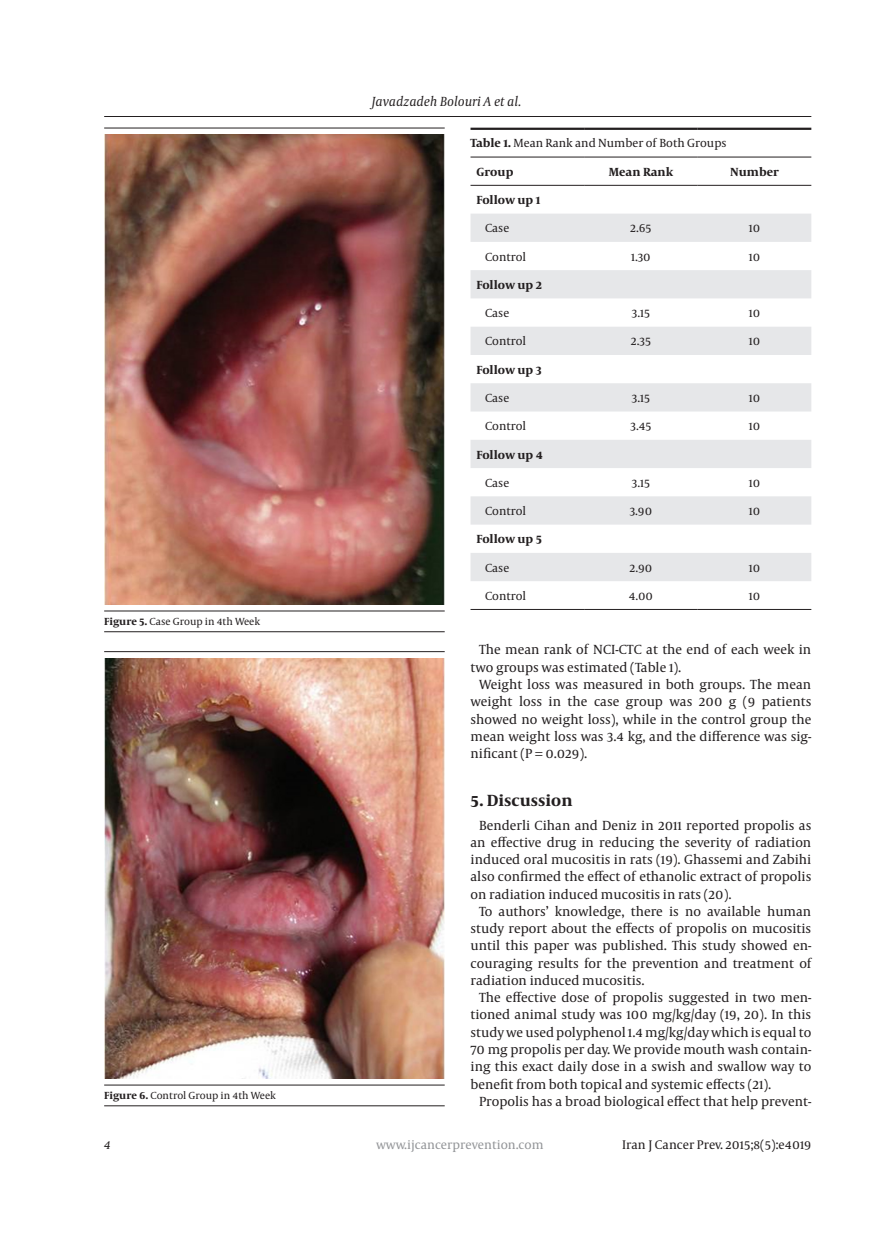
<style>
.page{position:relative;width:893px;height:1234px;background:#fff}
.page>*{position:absolute;margin:0;border:0;box-sizing:border-box;transform-origin:0 0}
.t1{font:700 16.5px "Capitolium News";color:#231f20}
.t2{font:13.5px/17.2px "Capitolium News";color:#231f20;text-align:justify}
.t3{font:italic 13.5px "Capitolium News";color:#231f20}
.t4{font:12.75px "Capitolium News";color:#231f20}
.t5{font:12.75px "Capitolium News";color:#939598}
.t6{font:italic 12.75px "Capitolium News";color:#231f20}
.tcell{font:12px "Capitolium News";color:#231f20}
.theader{font:700 12px "Capitolium News";color:#231f20}
.theader-20{font:12px "Capitolium News";color:#231f20}
.fcaption_bottom{font:10.5px "Capitolium News";color:#231f20}
.s1{font-weight:700}
</style>
<div class="page">
<hr style="left:104px;top:116px;width:707px;height:1px;background:#231f20">
<hr style="left:104px;top:128px;width:341px;height:1px;background:#231f20">
<hr style="left:104px;top:610px;width:341px;height:1px;background:#231f20">
<hr style="left:104px;top:631px;width:341px;height:1px;background:#231f20">
<img style="left:104px;top:134px;width:341px;height:470px">
<hr style="left:104px;top:651px;width:341px;height:1px;background:#231f20">
<hr style="left:104px;top:1084px;width:341px;height:1px;background:#231f20">
<hr style="left:104px;top:1105px;width:341px;height:1px;background:#231f20">
<img style="left:104px;top:658px;width:341px;height:420px">
<svg style="left:470px;top:214px;width:341px;height:367px"></svg>
<hr style="left:470px;top:128px;width:114px;height:2px;background:#231f20">
<hr style="left:584px;top:128px;width:114px;height:2px;background:#231f20">
<hr style="left:698px;top:128px;width:113px;height:2px;background:#231f20">
<hr style="left:470px;top:157px;width:114px;height:1px;background:#231f20">
<hr style="left:470px;top:185px;width:114px;height:1px;background:#231f20">
<hr style="left:584px;top:157px;width:114px;height:1px;background:#231f20">
<hr style="left:584px;top:185px;width:114px;height:1px;background:#231f20">
<hr style="left:698px;top:157px;width:113px;height:1px;background:#231f20">
<hr style="left:698px;top:185px;width:113px;height:1px;background:#231f20">
<hr style="left:470px;top:609px;width:114px;height:1px;background:#231f20">
<hr style="left:584px;top:609px;width:114px;height:1px;background:#231f20">
<hr style="left:698px;top:609px;width:113px;height:1px;background:#231f20">
<p class="t3" style="left:372px;top:94px;width:151px">Javadzadeh Bolouri A et al.</p>
<p class="fcaption_bottom" style="left:104px;top:615px;width:157px"><span class="s1">Figure 5.</span> Case Group in 4th Week</p>
<p class="fcaption_bottom" style="left:104px;top:1089px;width:173px"><span class="s1">Figure 6.</span> Control Group in 4th Week</p>
<p class="tcell" style="left:470px;top:137px;width:258px"><span class="s1">Table 1.</span> Mean Rank and Number of Both Groups</p>
<p class="theader" style="left:476px;top:165px;width:38px">Group</p>
<p class="theader" style="left:609px;top:165px;width:66px">Mean Rank</p>
<p class="theader" style="left:730px;top:165px;width:50px">Number</p>
<p class="theader" style="left:476px;top:193px;width:65px">Follow up 1</p>
<p class="theader-20" style="left:485px;top:221px;width:26px">Case</p>
<p class="tcell" style="left:630px;top:221px;width:23px">2.65</p>
<p class="tcell" style="left:749px;top:221px;width:13px">10</p>
<p class="theader-20" style="left:485px;top:250px;width:43px">Control</p>
<p class="tcell" style="left:631px;top:250px;width:21px">1.30</p>
<p class="tcell" style="left:749px;top:250px;width:13px">10</p>
<p class="theader" style="left:476px;top:278px;width:67px">Follow up 2</p>
<p class="theader-20" style="left:485px;top:306px;width:26px">Case</p>
<p class="tcell" style="left:632px;top:306px;width:20px">3.15</p>
<p class="tcell" style="left:749px;top:306px;width:13px">10</p>
<p class="theader-20" style="left:485px;top:334px;width:43px">Control</p>
<p class="tcell" style="left:631px;top:334px;width:22px">2.35</p>
<p class="tcell" style="left:749px;top:334px;width:13px">10</p>
<p class="theader" style="left:476px;top:363px;width:67px">Follow up 3</p>
<p class="theader-20" style="left:485px;top:391px;width:26px">Case</p>
<p class="tcell" style="left:632px;top:391px;width:20px">3.15</p>
<p class="tcell" style="left:749px;top:391px;width:13px">10</p>
<p class="theader-20" style="left:485px;top:419px;width:43px">Control</p>
<p class="tcell" style="left:630px;top:419px;width:23px">3.45</p>
<p class="tcell" style="left:749px;top:419px;width:13px">10</p>
<p class="theader" style="left:476px;top:447px;width:68px">Follow up 4</p>
<p class="theader-20" style="left:485px;top:476px;width:26px">Case</p>
<p class="tcell" style="left:632px;top:476px;width:20px">3.15</p>
<p class="tcell" style="left:749px;top:476px;width:13px">10</p>
<p class="theader-20" style="left:485px;top:504px;width:43px">Control</p>
<p class="tcell" style="left:630px;top:504px;width:24px">3.90</p>
<p class="tcell" style="left:749px;top:504px;width:13px">10</p>
<p class="theader" style="left:476px;top:532px;width:67px">Follow up 5</p>
<p class="theader-20" style="left:485px;top:560px;width:26px">Case</p>
<p class="tcell" style="left:629px;top:560px;width:24px">2.90</p>
<p class="tcell" style="left:749px;top:560px;width:13px">10</p>
<p class="theader-20" style="left:485px;top:589px;width:43px">Control</p>
<p class="tcell" style="left:629px;top:589px;width:26px">4.00</p>
<p class="tcell" style="left:749px;top:589px;width:13px">10</p>
<p class="t2" style="left:470px;top:641px;width:342px;text-indent:9px">The mean rank of NCI-CTC at the end of each week in two groups was estimated (Table 1).</p>
<p class="t2" style="left:470px;top:676px;width:342px;text-indent:9px">Weight loss was measured in both groups. The mean weight loss in the case group was 200 g (9 patients showed no weight loss), while in the control group the mean weight loss was 3.4 kg, and the difference was sig&shy;nificant (P = 0.029).</p>
<p class="t1" style="left:470px;top:791px;width:104px">5. Discussion</p>
<p class="t2" style="left:470px;top:816px;width:342px;text-indent:9px">Benderli Cihan and Deniz in 2011 reported propolis as an effective drug in reducing the severity of radiation induced oral mucositis in rats (19). Ghassemi and Zabihi also confirmed the effect of ethanolic extract of propolis on radiation induced mucositis in rats (20).</p>
<p class="t2" style="left:470px;top:902px;width:342px;text-indent:9px">To authors’ knowledge, there is no available human study report about the effects of propolis on mucositis until this paper was published. This study showed en&shy;couraging results for the prevention and treatment of radiation induced mucositis.</p>
<p class="t2" style="left:470px;top:989px;width:342px;text-indent:9px">The effective dose of propolis suggested in two men&shy;tioned animal study was 100 mg/kg/day (19, 20). In this study we used polyphenol 1.4 mg/kg/day which is equal to 70 mg propolis per day. We provide mouth wash contain&shy;ing this exact daily dose in a swish and swallow way to benefit from both topical and systemic effects (21).</p>
<p class="t2" style="left:479px;top:1092px;width:334px">Propolis has a broad biological effect that help prevent-</p>
<p class="t6" style="left:104px;top:1136px;width:8px">4</p>
<p class="t5" style="left:376px;top:1136px;width:169px">www.ijcancerprevention.com</p>
<p class="t4" style="left:622px;top:1136px;width:191px">Iran J Cancer Prev. 2015;8(5):e4019</p>
</div>
